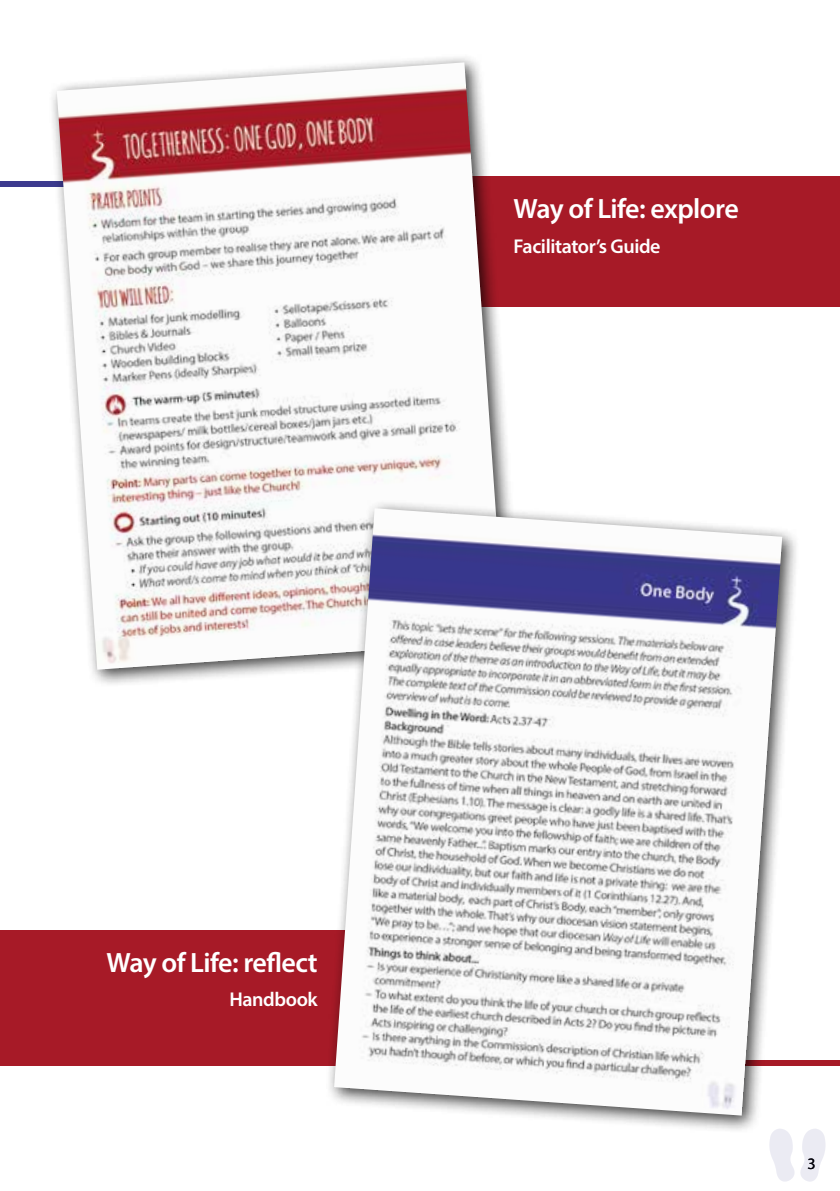
<style>
.page{position:relative;width:840px;height:1191px;background:#fff}
.page>*{position:absolute;margin:0;border:0;box-sizing:border-box;transform-origin:0 0}
.t1{font:600 28px "Myriad Pro";letter-spacing:-.02em;color:#fff}
.t2{font:600 20px "Myriad Pro";letter-spacing:-.02em;color:#fff}
.t3{font:16px "Myriad Pro";color:#000}
</style>
<div class="page">
<div style="left:0;top:181px;width:839px;height:6px;background:#3c3a8e"></div>
<div style="left:0;top:1060px;width:839px;height:6px;background:#a71a27"></div>
<div style="left:0;top:930px;width:680px;height:130px;background:#a71a27"></div>
<div style="left:176px;top:176px;width:663px;height:130px;background:#a71a27"></div>
<svg style="left:769px;top:1129px;width:56px;height:52px"></svg>
<div style="left:47px;top:53px;width:476px;height:634px;background:#000;opacity:.75"></div>
<img style="left:57px;top:62px;width:447px;height:607px">
<div style="left:324px;top:499px;width:476px;height:634px;background:#000;opacity:.75"></div>
<img style="left:334px;top:508px;width:447px;height:607px">
<p class="t1" style="left:513px;top:191px;width:226px">Way of Life: explore</p>
<p class="t2" style="left:513px;top:234px;width:148px">Facilitator’s Guide</p>
<p class="t1" style="left:107px;top:945px;width:212px">Way of Life: reflect</p>
<p class="t2" style="left:229px;top:986px;width:90px">Handbook</p>
<p class="t3" style="left:807px;top:1153px;width:10px">3</p>
</div>
